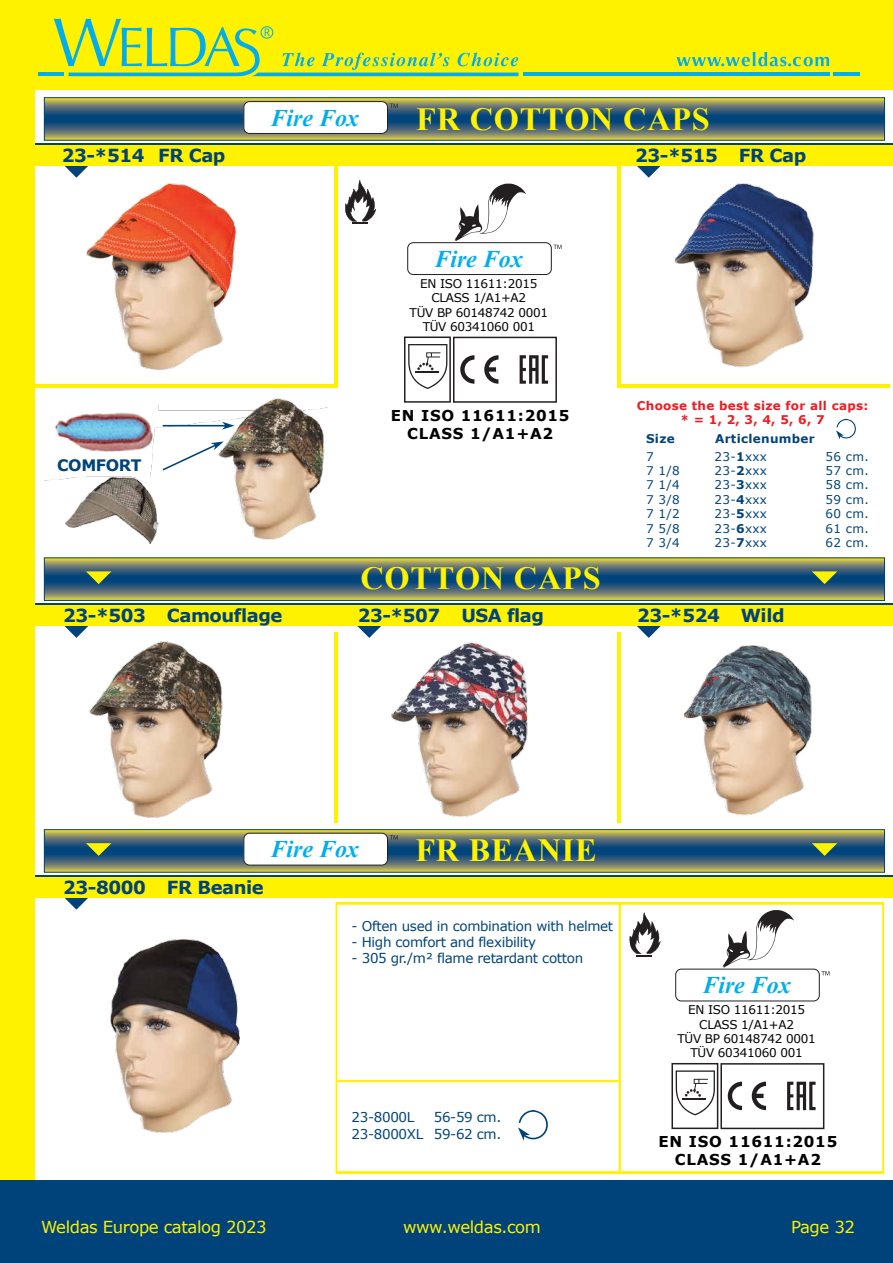
<style>
.page{position:relative;width:893px;height:1263px;background:#fff200}
.page>*{position:absolute;margin:0;border:0;box-sizing:border-box;transform-origin:0 0}
.t1{font:700 32.25px "Times New Roman";letter-spacing:.025em;color:#fff200}
.t2{font:italic 700 23.85px "Times New Roman";color:#00aeef}
.t3{font:700 18px "Verdana";letter-spacing:-.025em;color:#00437b}
.t4{font:16.5px "Verdana";letter-spacing:-.025em;color:#fff200}
.t5{font:700 15.75px "Verdana";letter-spacing:-.025em;color:#00437b}
.t6{font:700 15px/18px "Verdana";letter-spacing:.05em;color:#010101;text-align:center}
.t7{font:13.5px/16.2px "Verdana";letter-spacing:-.025em;color:#00437b;text-align:right}
.t8{font:12px/14.4px "Verdana";letter-spacing:-.025em;color:#010101;text-align:center}
.t9{font:12px/14.4px "Verdana";letter-spacing:.025em;color:#00437b;text-align:justify}
.t10{font:700 12px/14.4px "Verdana";letter-spacing:.025em;color:#ed1d24;text-align:center}
.t11{font:700 12px "Verdana";letter-spacing:.025em;color:#00437b}
.s1{font-weight:700}
</style>
<div class="page">
<div style="left:35px;top:91px;width:858px;height:1090px;background:#fff"></div>
<svg style="left:64px;top:165px;width:25px;height:13px"></svg>
<svg style="left:636px;top:165px;width:25px;height:13px"></svg>
<svg style="left:46px;top:99px;width:837px;height:40px;background:#57726f"></svg>
<div style="left:44px;top:97px;width:841px;height:44px;border:1px solid #00437b"></div>
<div style="left:35px;top:143px;width:858px;height:9px;background:#00437b"></div>
<div style="left:0;top:145px;width:893px;height:20px;background:#fff200"></div>
<div style="left:0;top:1180px;width:893px;height:83px;background:#00437b"></div>
<svg style="left:677px;top:52px;width:152px;height:14px"></svg>
<hr style="left:523px;top:73px;width:306px;height:3px;background:#00aeef">
<hr style="left:834px;top:73px;width:26px;height:3px;background:#00aeef">
<hr style="left:38px;top:73px;width:26px;height:3px;background:#00aeef">
<svg style="left:54px;top:19px;width:464px;height:57px"></svg>
<svg style="left:836px;top:419px;width:20px;height:20px"></svg>
<div style="left:244px;top:102px;width:143px;height:31px;background:#fff;border-radius:6px"></div>
<div style="left:243px;top:101px;width:145px;height:33px;border:1px solid #231f20;border-radius:6px"></div>
<svg style="left:390px;top:104px;width:8px;height:4px"></svg>
<svg style="left:345px;top:180px;width:31px;height:44px"></svg>
<div style="left:407px;top:242px;width:145px;height:33px;border:1px solid #231f20;border-radius:6px"></div>
<svg style="left:553px;top:245px;width:8px;height:4px"></svg>
<svg style="left:455px;top:184px;width:71px;height:57px"></svg>
<hr style="left:335px;top:152px;width:3px;height:236px;background:#fff200">
<hr style="left:618px;top:152px;width:3px;height:236px;background:#fff200">
<img style="left:87px;top:184px;width:191px;height:201px">
<img style="left:674px;top:184px;width:140px;height:183px">
<hr style="left:13px;top:385px;width:323px;height:3px;background:#fff200">
<hr style="left:619px;top:385px;width:271px;height:3px;background:#fff200">
<svg style="left:64px;top:625px;width:25px;height:13px"></svg>
<svg style="left:357px;top:625px;width:25px;height:13px"></svg>
<svg style="left:636px;top:625px;width:25px;height:13px"></svg>
<div style="left:35px;top:603px;width:858px;height:9px;background:#00437b"></div>
<div style="left:0;top:605px;width:893px;height:20px;background:#fff200"></div>
<svg style="left:46px;top:559px;width:837px;height:40px;background:#557170"></svg>
<div style="left:44px;top:557px;width:841px;height:44px;border:1px solid #00437b"></div>
<svg style="left:86px;top:571px;width:25px;height:13px"></svg>
<svg style="left:812px;top:571px;width:25px;height:13px"></svg>
<hr style="left:335px;top:633px;width:3px;height:190px;background:#fff200">
<hr style="left:618px;top:633px;width:3px;height:190px;background:#fff200">
<img style="left:89px;top:641px;width:134px;height:177px">
<img style="left:391px;top:642px;width:136px;height:175px">
<img style="left:683px;top:646px;width:129px;height:170px">
<svg style="left:46px;top:831px;width:837px;height:39px;background:#557070"></svg>
<div style="left:44px;top:829px;width:841px;height:43px;border:1px solid #00437b"></div>
<svg style="left:86px;top:843px;width:25px;height:13px"></svg>
<svg style="left:812px;top:843px;width:25px;height:13px"></svg>
<svg style="left:336px;top:902px;width:548px;height:272px"></svg>
<hr style="left:619px;top:904px;width:2px;height:267px;background:#fff200">
<hr style="left:337px;top:1080px;width:281px;height:2px;background:#fff200">
<svg style="left:64px;top:897px;width:25px;height:13px"></svg>
<div style="left:35px;top:875px;width:858px;height:9px;background:#00437b"></div>
<div style="left:0;top:877px;width:893px;height:20px;background:#fff200"></div>
<svg style="left:408px;top:344px;width:39px;height:45px"></svg>
<div style="left:453px;top:337px;width:104px;height:66px;border:2px solid #231f20"></div>
<div style="left:404px;top:336px;width:47px;height:67px;border:2px solid #231f20"></div>
<img style="left:110px;top:939px;width:130px;height:194px">
<div style="left:244px;top:833px;width:143px;height:32px;background:#fff;border-radius:6px"></div>
<div style="left:243px;top:833px;width:145px;height:32px;border:1px solid #231f20;border-radius:6px"></div>
<svg style="left:390px;top:835px;width:8px;height:4px"></svg>
<svg style="left:629px;top:912px;width:32px;height:44px"></svg>
<div style="left:676px;top:969px;width:143px;height:32px;background:#fff;border-radius:6px"></div>
<div style="left:675px;top:968px;width:145px;height:33px;border:1px solid #231f20;border-radius:6px"></div>
<svg style="left:821px;top:971px;width:8px;height:4px"></svg>
<svg style="left:723px;top:910px;width:71px;height:57px"></svg>
<svg style="left:676px;top:1070px;width:39px;height:45px"></svg>
<div style="left:720px;top:1063px;width:104px;height:66px;border:2px solid #231f20"></div>
<div style="left:671px;top:1063px;width:47px;height:66px;border:2px solid #231f20"></div>
<img style="left:44px;top:404px;width:174px;height:77px">
<img style="left:65px;top:478px;width:94px;height:65px">
<img style="left:218px;top:398px;width:110px;height:142px">
<svg style="left:163px;top:422px;width:72px;height:8px"></svg>
<svg style="left:163px;top:441px;width:61px;height:29px"></svg>
<svg style="left:518px;top:1110px;width:32px;height:31px"></svg>
<svg style="left:460px;top:355px;width:38px;height:29px"></svg>
<svg style="left:520px;top:355px;width:28px;height:29px"></svg>
<svg style="left:728px;top:1082px;width:38px;height:28px"></svg>
<svg style="left:787px;top:1082px;width:29px;height:28px"></svg>
<h2 class="t2" style="left:271px;top:101px;width:90px">Fire Fox</h2>
<h1 class="t1" style="left:416px;top:96px;width:295px">FR COTTON CAPS</h1>
<h3 class="t3" style="left:62px;top:143px;width:165px">23-*514 FR Cap</h3>
<h3 class="t3" style="left:635px;top:143px;width:172px">23-*515 FR Cap</h3>
<h2 class="t2" style="left:434px;top:242px;width:90px">Fire Fox</h2>
<p class="t5" style="left:57px;top:454px;width:86px">COMFORT</p>
<p class="t8" style="left:410px;top:276px;width:140px">EN ISO 11611:2015<br>CLASS 1/A1+A2<br>TÜV BP 60148742 0001<br>TÜV 60341060 001</p>
<p class="t6" style="left:391px;top:406px;width:180px">EN ISO 11611:2015<br>CLASS 1/A1+A2</p>
<h1 class="t1" style="left:360px;top:555px;width:242px">COTTON CAPS</h1>
<p class="t10" style="left:637px;top:398px;width:233px">Choose the best size for all caps: * = 1, 2, 3, 4, 5, 6, 7</p>
<p class="t11" style="left:646px;top:430px;width:30px">Size</p>
<p class="t11" style="left:715px;top:430px;width:101px">Articlenumber</p>
<p class="t9" style="left:646px;top:449px;width:35px;text-align:left">7<br>7 1/8<br>7 1/4<br>7 3/8<br>7 1/2<br>7 5/8<br>7 3/4</p>
<p class="t9" style="left:715px;top:449px;width:54px">23-<span class="s1">1</span>xxx 23-<span class="s1">2</span>xxx 23-<span class="s1">3</span>xxx 23-<span class="s1">4</span>xxx 23-<span class="s1">5</span>xxx 23-<span class="s1">6</span>xxx 23-<span class="s1">7</span>xxx</p>
<p class="t9" style="left:825px;top:449px;width:45px">56 cm.<br>57 cm.<br>58 cm.<br>59 cm.<br>60 cm.<br>61 cm.<br>62 cm.</p>
<h3 class="t3" style="left:63px;top:603px;width:221px">23-*503 Camouflage</h3>
<h3 class="t3" style="left:358px;top:603px;width:188px">23-*507 USA flag</h3>
<h3 class="t3" style="left:637px;top:603px;width:149px">23-*524 Wild</h3>
<h2 class="t2" style="left:271px;top:832px;width:90px">Fire Fox</h2>
<h3 class="t3" style="left:63px;top:874px;width:202px">23-8000 FR Beanie</h3>
<h1 class="t1" style="left:415px;top:826px;width:183px">FR BEANIE</h1>
<p class="t7" style="left:352px;top:917px;width:263px">- Often used in combination with helmet</p>
<p class="t7" style="left:352px;top:934px;width:186px">- High comfort and flexibility</p>
<p class="t7" style="left:352px;top:950px;width:233px">- 305 gr./m² flame retardant cotton</p>
<p class="t7" style="left:352px;top:1109px;width:64px">23-8000L</p>
<p class="t7" style="left:352px;top:1109px;width:151px">56-59 cm.<br>23-8000XL 59-62 cm.</p>
<h2 class="t2" style="left:702px;top:968px;width:90px">Fire Fox</h2>
<p class="t8" style="left:677px;top:1002px;width:140px">EN ISO 11611:2015<br>CLASS 1/A1+A2<br>TÜV BP 60148742 0001<br>TÜV 60341060 001</p>
<p class="t6" style="left:659px;top:1132px;width:180px">EN ISO 11611:2015<br>CLASS 1/A1+A2</p>
<p class="t4" style="left:41px;top:1216px;width:227px">Weldas Europe catalog 2023</p>
<p class="t4" style="left:403px;top:1216px;width:139px">www.weldas.com</p>
<p class="t4" style="left:791px;top:1216px;width:65px">Page 32</p>
</div>
